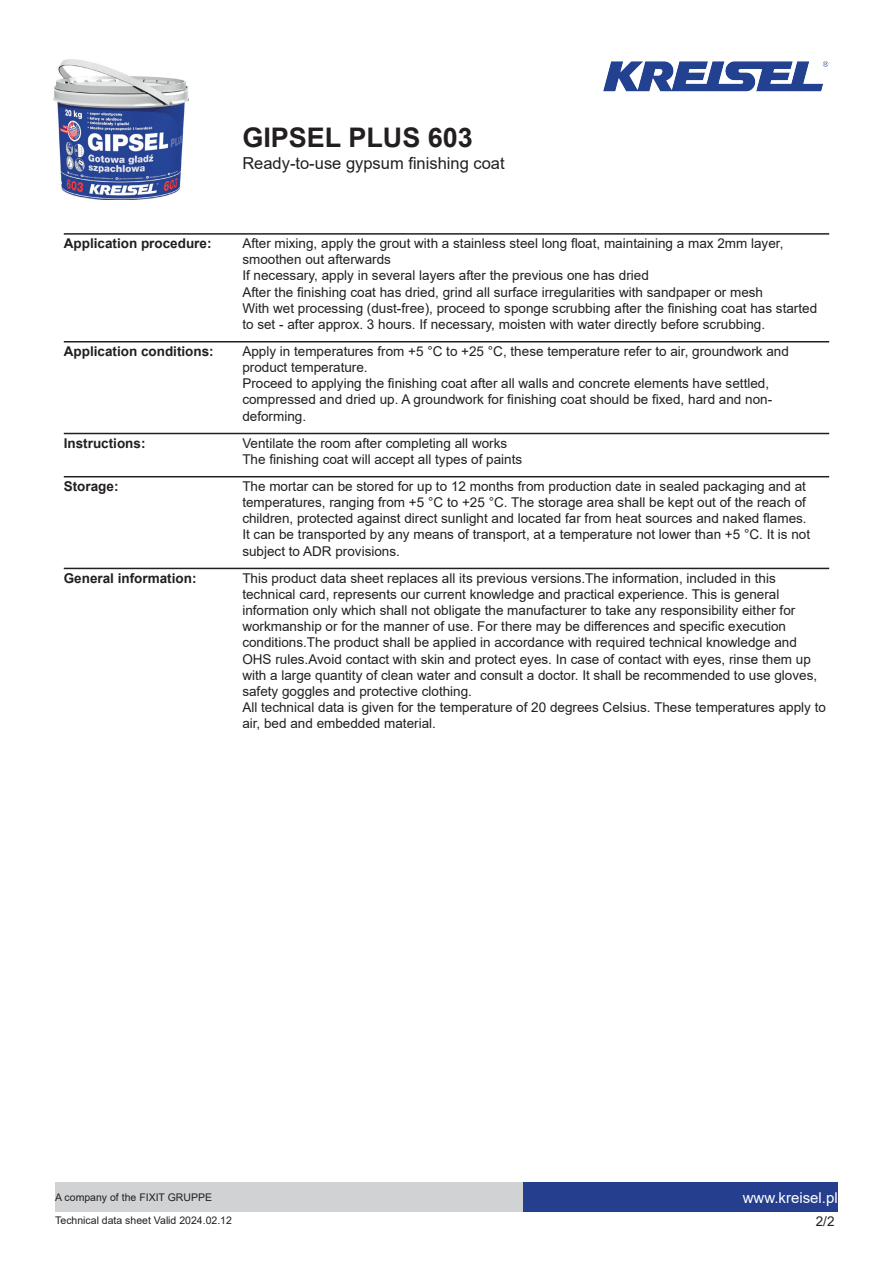
<style>
.page{position:relative;width:893px;height:1263px;background:#fff}
.page>*{position:absolute;margin:0;border:0;box-sizing:border-box;transform-origin:0 0}
.t1{font:700 27px "Arial";color:#231f20}
.t2{font:16.5px "Arial";color:#231f20}
.t3{font:15px "Arial";color:#fff}
.t4{font:13.5px/16.2px "Arial";color:#231f20}
.t5{font:700 13.5px "Arial";color:#231f20}
.t6{font:10.5px "Arial";color:#231f20}
</style>
<div class="page">
<img style="left:54px;top:60px;width:135px;height:140px">
<img style="left:603px;top:61px;width:226px;height:31px">
<div style="left:523px;top:1182px;width:315px;height:30px;background:#253f8e"></div>
<div style="left:55px;top:1182px;width:468px;height:30px;background:#d1d2d4"></div>
<hr style="left:64px;top:233px;width:765px;height:2px;background:#231f20">
<hr style="left:64px;top:341px;width:765px;height:1px;background:#231f20">
<hr style="left:64px;top:433px;width:765px;height:1px;background:#231f20">
<hr style="left:64px;top:476px;width:765px;height:1px;background:#231f20">
<hr style="left:64px;top:568px;width:765px;height:1px;background:#231f20">
<h1 class="t1" style="left:242px;top:119px;width:232px">GIPSEL PLUS 603</h1>
<p class="t2" style="left:242px;top:152px;width:264px">Ready-to-use gypsum finishing coat</p>
<p class="t5" style="left:64px;top:234px;width:149px">Application procedure:</p>
<p class="t4" style="left:242px;top:235px;width:576px">After mixing, apply the grout with a stainless steel long float, maintaining a max 2mm layer, smoothen out afterwards<br>If necessary, apply in several layers after the previous one has dried<br>After the finishing coat has dried, grind all surface irregularities with sandpaper or mesh<br>With wet processing (dust-free), proceed to sponge scrubbing after the finishing coat has started to set - after approx. 3 hours. If necessary, moisten with water directly before scrubbing.</p>
<p class="t5" style="left:64px;top:342px;width:152px">Application conditions:</p>
<p class="t4" style="left:242px;top:343px;width:548px">Apply in temperatures from +5 °C to +25 °C, these temperature refer to air, groundwork and product temperature.<br>Proceed to applying the finishing coat after all walls and concrete elements have settled, compressed and dried up. A groundwork for finishing coat should be fixed, hard and non&shy;deforming.</p>
<p class="t5" style="left:64px;top:433px;width:83px">Instructions:</p>
<p class="t4" style="left:242px;top:435px;width:281px">Ventilate the room after completing all works<br>The finishing coat will accept all types of paints</p>
<p class="t5" style="left:64px;top:476px;width:56px">Storage:</p>
<p class="t4" style="left:242px;top:478px;width:569px">The mortar can be stored for up to 12 months from production date in sealed packaging and at temperatures, ranging from +5 °C to +25 °C. The storage area shall be kept out of the reach of children, protected against direct sunlight and located far from heat sources and naked flames.<br>It can be transported by any means of transport, at a temperature not lower than +5 °C. It is not subject to ADR provisions.</p>
<p class="t5" style="left:64px;top:568px;width:134px">General information:</p>
<p class="t4" style="left:242px;top:570px;width:585px">This product data sheet replaces all its previous versions.The information, included in this technical card, represents our current knowledge and practical experience. This is general information only which shall not obligate the manufacturer to take any responsibility either for workmanship or for the manner of use. For there may be differences and specific execution conditions.The product shall be applied in accordance with required technical knowledge and OHS rules.Avoid contact with skin and protect eyes. In case of contact with eyes, rinse them up with a large quantity of clean water and consult a doctor. It shall be recommended to use gloves, safety goggles and protective clothing.<br>All technical data is given for the temperature of 20 degrees Celsius. These temperatures apply to air, bed and embedded material.</p>
<p class="t6" style="left:55px;top:1190px;width:158px">A company of the FIXIT GRUPPE</p>
<p class="t3" style="left:743px;top:1187px;width:97px">www.kreisel.pl</p>
<p class="t6" style="left:55px;top:1213px;width:178px">Technical data sheet Valid 2024.02.12</p>
<p class="t4" style="left:816px;top:1213px;width:20px">2/2</p>
</div>
